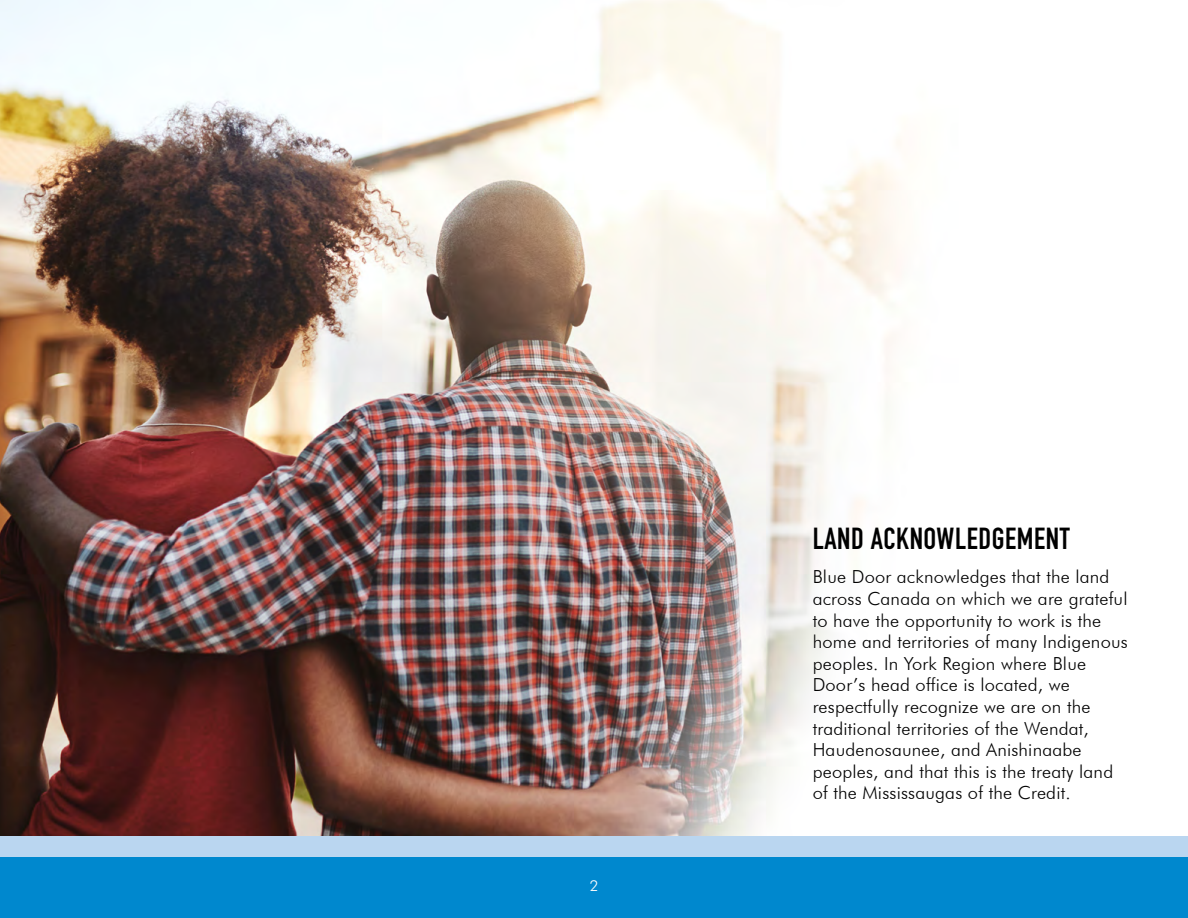
<style>
.page{position:relative;width:1188px;height:918px;background:#fff}
.page>*{position:absolute;margin:0;border:0;box-sizing:border-box;transform-origin:0 0}
.t1{font:700 30px "DIN Condensed";letter-spacing:.02em;color:#000}
.Text_on_White{font:300 18px/21.6px "Futura BT";letter-spacing:.01em;color:#000}
.t2{font:300 15px "Futura BT";color:#fff}
</style>
<div class="page">
<img style="left:0;top:0;width:902px;height:836px">
<div style="left:0;top:849px;width:1188px;height:69px;background:#0088ce"></div>
<div style="left:0;top:836px;width:1188px;height:21px;background:#bad6f0"></div>
<p class="t2" style="left:590px;top:877px;width:10px">2</p>
<p class="t1" style="left:813px;top:518px;width:259px">LAND ACKNOWLEDGEMENT</p>
<p class="Text_on_White" style="left:813px;top:566px;width:317px">Blue Door acknowledges that the land across Canada on which we are grateful to have the opportunity to work is the home and territories of many Indigenous peoples. In York Region where Blue Door’s head office is located, we respectfully recognize we are on the traditional territories of the Wendat, Haudenosaunee, and Anishinaabe peoples, and that this is the treaty land of the Mississaugas of the Credit.</p>
</div>
